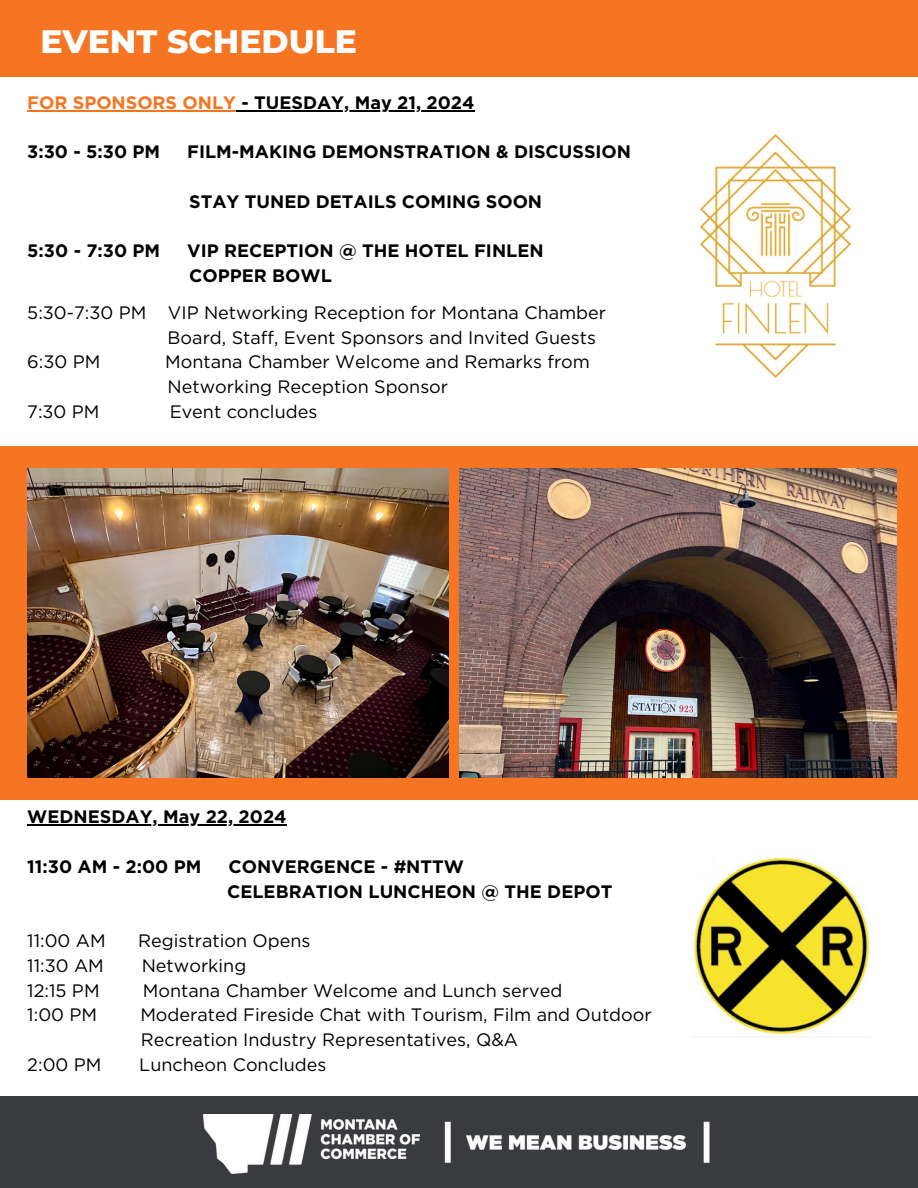
<style>
.page{position:relative;width:918px;height:1188px;background:#fff}
.page>*{position:absolute;margin:0;border:0;box-sizing:border-box;transform-origin:0 0}
.t1{font:800 33px "Montserrat";color:#fff}
.t2{font:18px/24.8px "Gotham";color:#000}
.t3{font:700 18px/24.8px "Gotham";color:#000}
.s1{color:#f67522}
</style>
<div class="page">
<div style="left:0;top:0;width:918px;height:77px;background:#f67522"></div>
<div style="left:0;top:1096px;width:918px;height:92px;background:#3a3b3f"></div>
<img style="left:203px;top:1115px;width:216px;height:58px">
<img style="left:419px;top:1121px;width:291px;height:42px">
<img style="left:700px;top:134px;width:151px;height:243px">
<img style="left:692px;top:857px;width:178px;height:180px">
<div style="left:0;top:447px;width:918px;height:353px;background:#f67522"></div>
<img style="left:459px;top:468px;width:438px;height:310px">
<img style="left:27px;top:468px;width:421px;height:310px">
<hr style="left:27px;top:825px;width:260px;height:1px;background:#000">
<hr style="left:27px;top:110px;width:209px;height:2px;background:#f67522">
<svg style="left:236px;top:110px;width:18px;height:2px"></svg>
<hr style="left:254px;top:110px;width:220px;height:2px;background:#000">
<h1 class="t1" style="left:40px;top:22px;width:318px">EVENT SCHEDULE</h1>
<p class="t3" style="left:27px;top:90px;width:449px"><span class="s1">FOR SPONSORS ONLY</span> - TUESDAY, May 21, 2024</p>
<p class="t3" style="left:27px;top:139px;width:134px">3:30 - 5:30 PM</p>
<p class="t3" style="left:187px;top:139px;width:445px">FILM-MAKING DEMONSTRATION &amp; DISCUSSION</p>
<p class="t3" style="left:189px;top:189px;width:354px">STAY TUNED DETAILS COMING SOON</p>
<p class="t3" style="left:27px;top:238px;width:134px">5:30 - 7:30 PM</p>
<p class="t3" style="left:187px;top:238px;width:358px">VIP RECEPTION @ THE HOTEL FINLEN<br>COPPER BOWL</p>
<p class="t2" style="left:27px;top:300px;width:580px">5:30-7:30 PM VIP Networking Reception for Montana Chamber</p>
<p class="t2" style="left:168px;top:325px;width:430px">Board, Staff, Event Sponsors and Invited Guests</p>
<p class="t2" style="left:27px;top:349px;width:75px">6:30 PM</p>
<p class="t2" style="left:165px;top:349px;width:426px">Montana Chamber Welcome and Remarks from<br>Networking Reception Sponsor</p>
<p class="t2" style="left:27px;top:399px;width:74px">7:30 PM</p>
<p class="t2" style="left:170px;top:399px;width:149px">Event concludes</p>
<p class="t3" style="left:27px;top:805px;width:261px">WEDNESDAY, May 22, 2024</p>
<p class="t3" style="left:27px;top:854px;width:176px">11:30 AM - 2:00 PM</p>
<p class="t3" style="left:227px;top:854px;width:387px">CONVERGENCE - #NTTW<br>CELEBRATION LUNCHEON @ THE DEPOT</p>
<p class="t2" style="left:27px;top:928px;width:80px">11:00 AM</p>
<p class="t2" style="left:138px;top:928px;width:174px">Registration Opens</p>
<p class="t2" style="left:27px;top:953px;width:78px">11:30 AM</p>
<p class="t2" style="left:142px;top:953px;width:106px">Networking</p>
<p class="t2" style="left:27px;top:978px;width:74px">12:15 PM</p>
<p class="t2" style="left:143px;top:978px;width:421px">Montana Chamber Welcome and Lunch served</p>
<p class="t2" style="left:27px;top:1003px;width:71px">1:00 PM</p>
<p class="t2" style="left:140px;top:1003px;width:513px">Moderated Fireside Chat with Tourism, Film and Outdoor<br>Recreation Industry Representatives, Q&amp;A</p>
<p class="t2" style="left:27px;top:1052px;width:76px">2:00 PM</p>
<p class="t2" style="left:139px;top:1052px;width:189px">Luncheon Concludes</p>
</div>
